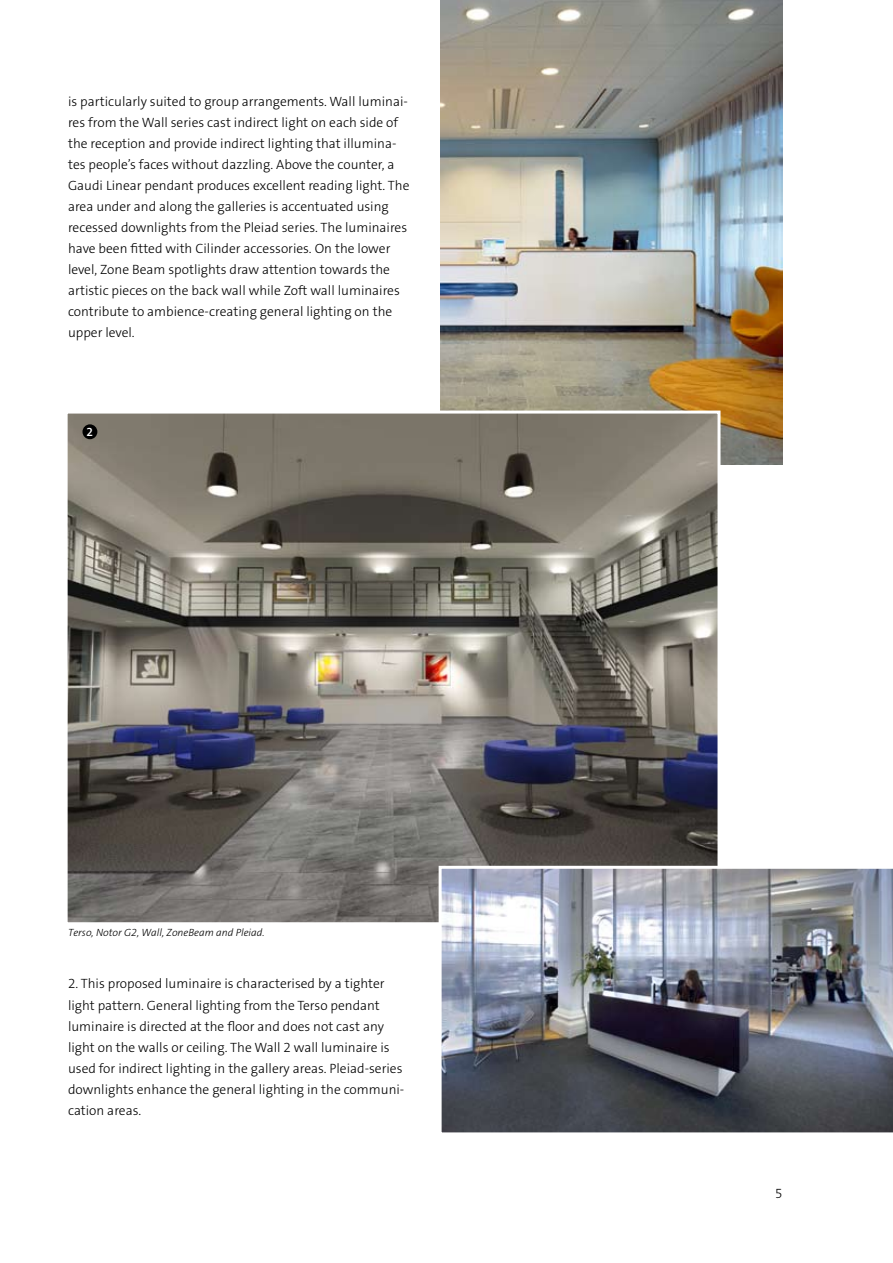
<style>
.page{position:relative;width:893px;height:1263px;background:#fff}
.page>*{position:absolute;margin:0;border:0;box-sizing:border-box;transform-origin:0 0}
.t1{font:13.5px/21px "Fagerhult The Sans LT3";color:#000}
.t2{font:12px "Fagerhult The Sans LT6";color:#fff}
.t3{font:italic 10.5px "Fagerhult The Sans LT3";color:#000}
</style>
<div class="page">
<img style="left:440px;top:0;width:342px;height:465px">
<svg style="left:67px;top:409px;width:655px;height:514px;background:#76726c"></svg>
<div style="left:82px;top:424px;width:15px;height:15px;background:#000;border-radius:50%"></div>
<img style="left:439px;top:866px;width:454px;height:267px">
<p class="t1" style="left:68px;top:91px;width:343px">is particularly suited to group arrangements. Wall luminai&shy;res from the Wall series cast indirect light on each side of the reception and provide indirect lighting that illumina&shy;tes people’s faces without dazzling. Above the counter, a Gaudi Linear pendant produces excellent reading light. The area under and along the galleries is accentuated using recessed downlights from the Pleiad series. The luminaires have been fitted with Cilinder accessories. On the lower level, Zone Beam spotlights draw attention towards the artistic pieces on the back wall while Zoft wall luminaires contribute to ambience-creating general lighting on the upper level.</p>
<p class="t2" style="left:86px;top:424px;width:8px">2</p>
<p class="t3" style="left:68px;top:925px;width:198px">Terso, Notor G2, Wall, ZoneBeam and Pleiad.</p>
<p class="t1" style="left:68px;top:973px;width:338px">2. This proposed luminaire is characterised by a tighter light pattern. General lighting from the Terso pendant luminaire is directed at the floor and does not cast any light on the walls or ceiling. The Wall 2 wall luminaire is used for indirect lighting in the gallery areas. Pleiad-series downlights enhance the general lighting in the communi&shy;cation areas.</p>
<p class="t1" style="left:775px;top:1183px;width:9px">5</p>
</div>
